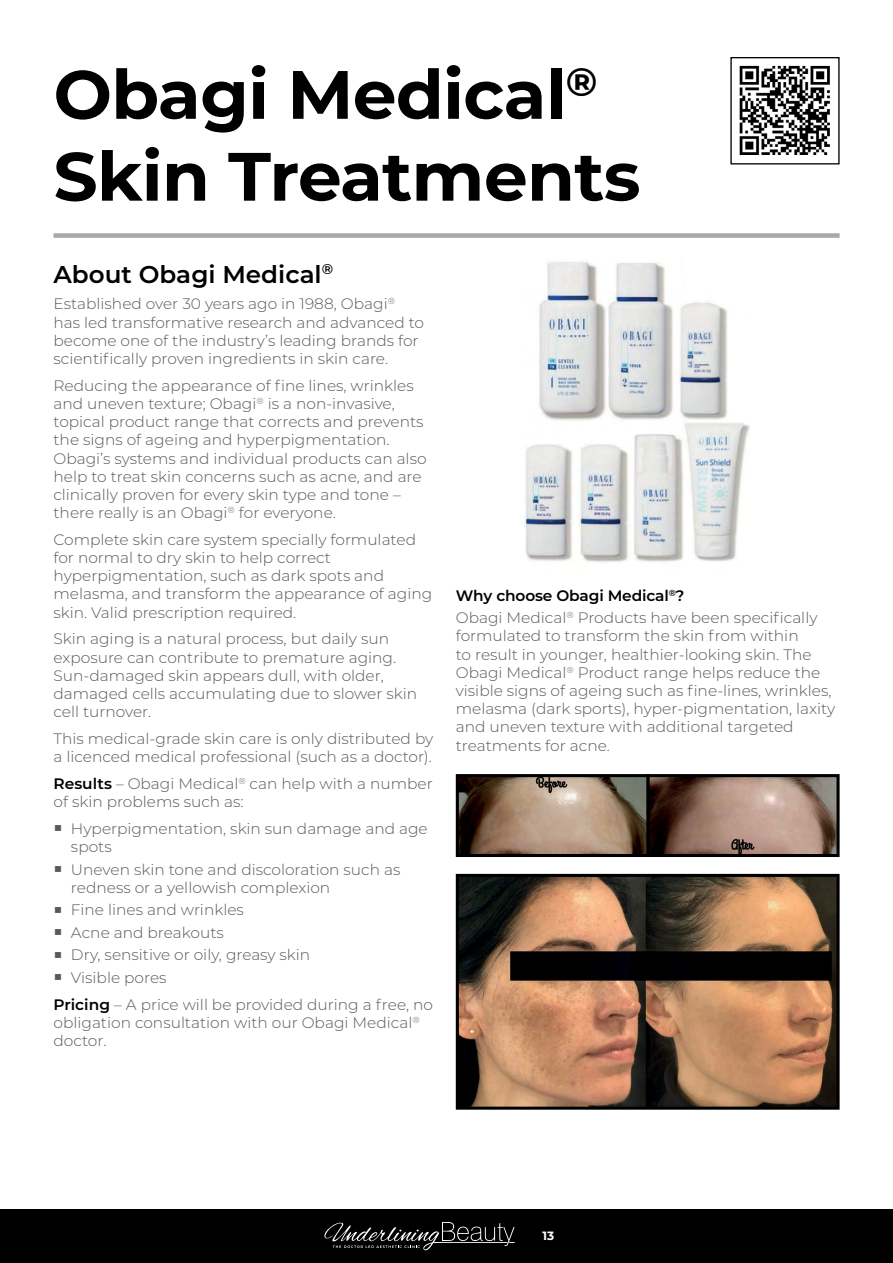
<style>
.page{position:relative;width:893px;height:1263px;background:#fff}
.page>*{position:absolute;margin:0;border:0;box-sizing:border-box;transform-origin:0 0}
.t1{font:700 68.25px/81.9px "Montserrat";letter-spacing:-.01em;color:#000}
.t2{font:600 24.3px "Montserrat";color:#000}
.t3{font:300 15.15px/18.1px "Montserrat";color:#58595b}
.t4{font:700 12px "Montserrat";color:#fff}
.s1{font-weight:600;color:#000}
.s2{font-weight:400}
</style>
<div class="page">
<div style="left:54px;top:233px;width:786px;height:5px;background:#a7a9ac"></div>
<img style="left:524px;top:262px;width:226px;height:301px">
<img style="left:460px;top:778px;width:376px;height:75px">
<div style="left:456px;top:774px;width:194px;height:83px;border:3px solid #000"></div>
<img style="left:460px;top:878px;width:376px;height:228px">
<div style="left:456px;top:874px;width:384px;height:236px;border:3px solid #000"></div>
<div style="left:647px;top:774px;width:193px;height:83px;border:3px solid #000"></div>
<div style="left:730px;top:57px;width:110px;height:107px;border:1px solid #000"></div>
<img style="left:739px;top:65px;width:91px;height:90px">
<div style="left:0;top:1209px;width:893px;height:54px;background:#000"></div>
<svg style="left:324px;top:1222px;width:191px;height:29px"></svg>
<h1 class="t1" style="left:53px;top:50px;width:589px">Obagi Medical<sup>®<br></sup>Skin Treatments</h1>
<h2 class="t2" style="left:54px;top:257px;width:281px">About Obagi Medical<sup>®</sup></h2>
<p class="t3" style="left:53px;top:294px;width:372px">Established over 30 years ago in 1988, Obagi<sup>® </sup>has led transformative research and advanced to become one of the industry’s leading brands for scientifically proven ingredients in skin care.</p>
<p class="t3" style="left:53px;top:376px;width:375px">Reducing the appearance of fine lines, wrinkles and uneven texture; Obagi<sup>®</sup> is a non-invasive, topical product range that corrects and prevents the signs of ageing and hyperpigmentation.<br>Obagi’s systems and individual products can also help to treat skin concerns such as acne, and are clinically proven for every skin type and tone – there really is an Obagi<sup>®</sup> for everyone.</p>
<p class="t3" style="left:54px;top:530px;width:380px">Complete skin care system specially formulated for normal to dry skin to help correct hyperpigmentation, such as dark spots and melasma, and transform the appearance of aging skin. Valid prescription required.</p>
<p class="t3" style="left:54px;top:629px;width:365px">Skin aging is a natural process, but daily sun exposure can contribute to premature aging.<br>Sun-damaged skin appears dull, with older, damaged cells accumulating due to slower skin cell turnover.</p>
<p class="t3" style="left:54px;top:729px;width:381px">This medical-grade skin care is only distributed by a licenced medical professional (such as a doctor).</p>
<p class="t3" style="left:54px;top:774px;width:381px"><span class="s1">Results</span> – Obagi Medical<sup>®</sup> can help with a number of skin problems such as:</p>
<p class="t3" style="left:71px;top:819px;width:358px;text-indent:-17px"><span class="s2">■</span> Hyperpigmentation, skin sun damage and age spots</p>
<p class="t3" style="left:71px;top:860px;width:331px;text-indent:-17px"><span class="s2">■</span> Uneven skin tone and discoloration such as redness or a yellowish complexion</p>
<p class="t3" style="left:54px;top:900px;width:192px"><span class="s2">■</span> Fine lines and wrinkles</p>
<p class="t3" style="left:54px;top:923px;width:172px"><span class="s2">■</span> Acne and breakouts</p>
<p class="t3" style="left:54px;top:945px;width:258px"><span class="s2">■</span> Dry, sensitive or oily, greasy skin</p>
<p class="t3" style="left:54px;top:963px;width:381px;line-height:26.8px"><span class="s2">■</span> Visible pores<br><span class="s1">Pricing</span> – A price will be provided during a free, no</p>
<p class="t3" style="left:53px;top:1013px;width:368px">obligation consultation with our Obagi Medical<sup>® </sup>doctor.</p>
<p class="t3" style="left:456px;top:584px;width:363px;line-height:22.5px"><span class="s1">Why choose Obagi Medical</span><sup>®</sup><span class="s1">?<br></span>Obagi Medical<sup>®</sup> Products have been specifically</p>
<p class="t3" style="left:456px;top:626px;width:381px">formulated to transform the skin from within<br>to result in younger, healthier-looking skin. The Obagi Medical<sup>®</sup> Product range helps reduce the visible signs of ageing such as fine-lines, wrinkles, melasma (dark sports), hyper-pigmentation, laxity and uneven texture with additional targeted treatments for acne.</p>
<p class="t4" style="left:542px;top:1228px;width:13px">13</p>
</div>
